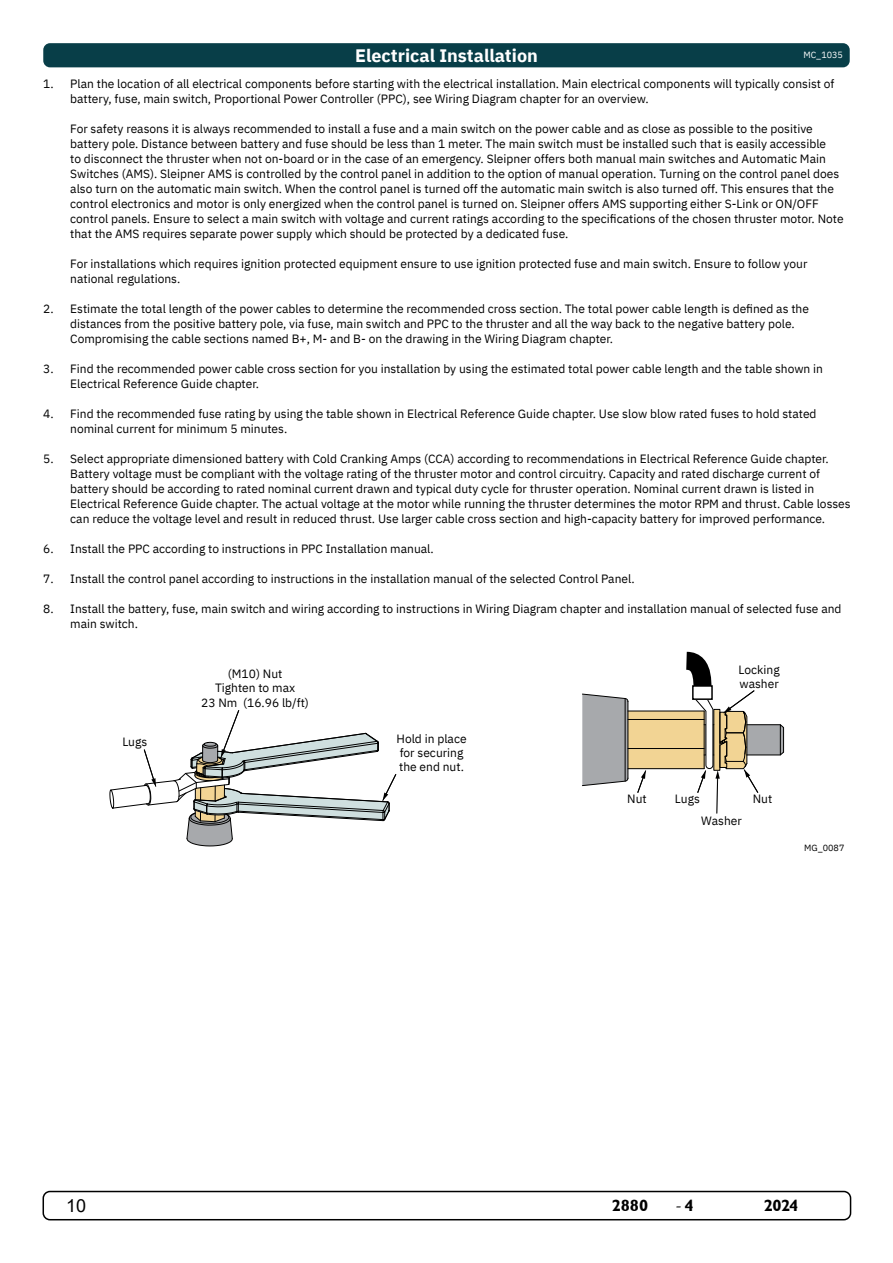
<style>
.page{position:relative;width:893px;height:1263px;background:#fff}
.page>*{position:absolute;margin:0;border:0;box-sizing:border-box;transform-origin:0 0}
.t1{font:700 18px "IBM Plex Sans";color:#fff}
.t2{font:18px "Arial";color:#000}
.t3{font:18px "Minion Pro";color:#000}
.t4{font:16.5px "Garrison Sans BOLD";letter-spacing:-.01em;color:#000}
.t5{font:12px/15px "IBM Plex Sans";color:#000}
.t6{font:9px "IBM Plex Sans";color:#000}
.t7{font:9px "IBM Plex Sans";color:#fff}
.s1{font-family:"Garrison Sans BOLD";font-size:16.5px}
</style>
<div class="page">
<div style="left:43px;top:1191px;width:808px;height:29px;border:2px solid #000;border-radius:7px"></div>
<svg style="left:582px;top:651px;width:202px;height:163px"></svg>
<div style="left:693px;top:686px;width:19px;height:13px;background:#fff"></div>
<div style="left:692px;top:685px;width:21px;height:15px;border:2px solid #000"></div>
<svg style="left:109px;top:710px;width:288px;height:137px"></svg>
<div style="left:43px;top:43px;width:807px;height:24px;background:#083e48;border-radius:7px"></div>
<p class="t1" style="left:355px;top:41px;width:184px">Electrical Installation</p>
<p class="t7" style="left:803px;top:48px;width:41px">MC_1035</p>
<p class="t5" style="left:70px;top:75px;width:766px;text-indent:-27px">1. Plan the location of all electrical components before starting with the electrical installation. Main electrical components will typically consist of battery, fuse, main switch, Proportional Power Controller (PPC), see Wiring Diagram chapter for an overview.</p>
<p class="t5" style="left:70px;top:120px;width:775px">For safety reasons it is always recommended to install a fuse and a main switch on the power cable and as close as possible to the positive battery pole. Distance between battery and fuse should be less than 1 meter. The main switch must be installed such that is easily accessible<br>to disconnect the thruster when not on-board or in the case of an emergency. Sleipner offers both manual main switches and Automatic Main Switches (AMS). Sleipner AMS is controlled by the control panel in addition to the option of manual operation. Turning on the control panel does also turn on the automatic main switch. When the control panel is turned off the automatic main switch is also turned off. This ensures that the control electronics and motor is only energized when the control panel is turned on. Sleipner offers AMS supporting either S-Link or ON/OFF control panels. Ensure to select a main switch with voltage and current ratings according to the specifications of the chosen thruster motor. Note that the AMS requires separate power supply which should be protected by a dedicated fuse.</p>
<p class="t5" style="left:70px;top:255px;width:739px">For installations which requires ignition protected equipment ensure to use ignition protected fuse and main switch. Ensure to follow your national regulations.</p>
<p class="t5" style="left:70px;top:300px;width:740px;text-indent:-27px">2. Estimate the total length of the power cables to determine the recommended cross section. The total power cable length is defined as the distances from the positive battery pole, via fuse, main switch and PPC to the thruster and all the way back to the negative battery pole.<br>Compromising the cable sections named B+, M- and B- on the drawing in the Wiring Diagram chapter.</p>
<p class="t5" style="left:70px;top:360px;width:754px;text-indent:-27px">3. Find the recommended power cable cross section for you installation by using the estimated total power cable length and the table shown in<br>Electrical Reference Guide chapter.</p>
<p class="t5" style="left:70px;top:405px;width:748px;text-indent:-27px">4. Find the recommended fuse rating by using the table shown in Electrical Reference Guide chapter. Use slow blow rated fuses to hold stated nominal current for minimum 5 minutes.</p>
<p class="t5" style="left:70px;top:450px;width:782px;text-indent:-27px">5. Select appropriate dimensioned battery with Cold Cranking Amps (CCA) according to recommendations in Electrical Reference Guide chapter.<br>Battery voltage must be compliant with the voltage rating of the thruster motor and control circuitry. Capacity and rated discharge current of battery should be according to rated nominal current drawn and typical duty cycle for thruster operation. Nominal current drawn is listed in Electrical Reference Guide chapter. The actual voltage at the motor while running the thruster determines the motor RPM and thrust. Cable losses can reduce the voltage level and result in reduced thrust. Use larger cable cross section and high-capacity battery for improved performance.</p>
<p class="t5" style="left:43px;top:540px;width:392px">6. Install the PPC according to instructions in PPC Installation manual.</p>
<p class="t5" style="left:43px;top:570px;width:593px">7. Install the control panel according to instructions in the installation manual of the selected Control Panel.</p>
<p class="t5" style="left:70px;top:600px;width:773px;text-indent:-27px">8. Install the battery, fuse, main switch and wiring according to instructions in Wiring Diagram chapter and installation manual of selected fuse and main switch.</p>
<p class="t5" style="left:122px;top:733px;width:26px">Lugs</p>
<p class="t5" style="left:201px;top:665px;width:109px;line-height:14.4px;text-align:center">(M10) Nut<br>Tighten to max<br>23 Nm (16.96 lb/ft)</p>
<p class="t5" style="left:396px;top:730px;width:72px;line-height:14.4px">Hold in place for securing the end nut.</p>
<p class="t5" style="left:739px;top:661px;width:43px;line-height:14.4px">Locking washer</p>
<p class="t5" style="left:627px;top:790px;width:21px">Nut</p>
<p class="t5" style="left:675px;top:790px;width:26px">Lugs</p>
<p class="t5" style="left:753px;top:790px;width:21px">Nut</p>
<p class="t5" style="left:701px;top:813px;width:42px">Washer</p>
<p class="t6" style="left:804px;top:841px;width:42px">MG_0087</p>
<h1 class="t2" style="left:66px;top:1193px;width:22px">10</h1>
<h2 class="t4" style="left:612px;top:1196px;width:38px">2880</h2>
<h1 class="t3" style="left:675px;top:1193px;width:20px">-<span class="s1">4</span></h1>
<h2 class="t4" style="left:764px;top:1196px;width:36px">2024</h2>
</div>
